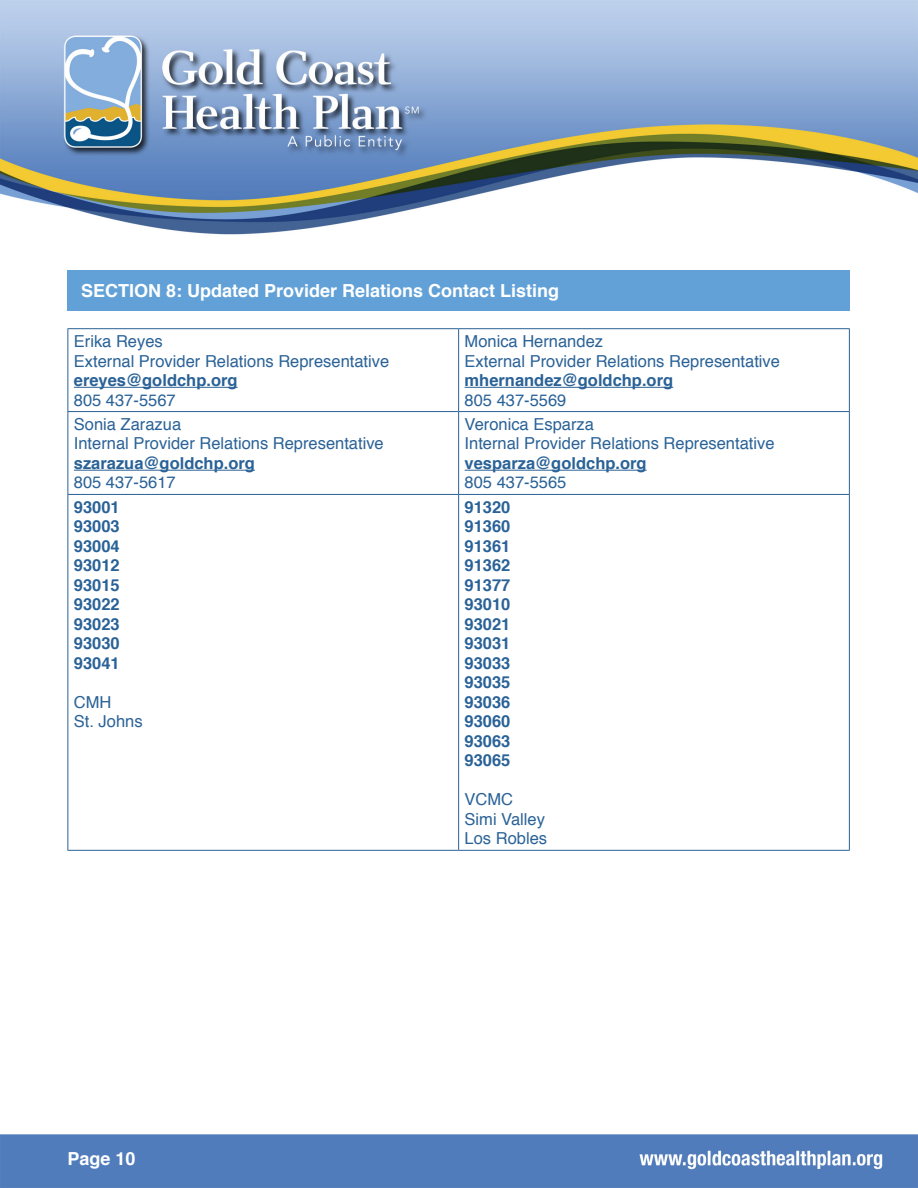
<style>
.page{position:relative;width:918px;height:1188px;background:#fff}
.page>*{position:absolute;margin:0;border:0;box-sizing:border-box;transform-origin:0 0}
.t1{font:700 18px "Helvetica";color:#fff}
.t2{font:16.5px "Helvetica";color:#2a6297}
.t3{font:700 16.5px "Helvetica";color:#2a6297}
</style>
<div class="page">
<img style="left:0;top:0;width:918px;height:1188px">
<hr style="left:68px;top:328px;width:391px;height:1px;background:#2a6297">
<hr style="left:68px;top:329px;width:1px;height:82px;background:#2a6297">
<hr style="left:459px;top:328px;width:391px;height:1px;background:#2a6297">
<hr style="left:458px;top:329px;width:1px;height:82px;background:#2a6297">
<hr style="left:849px;top:329px;width:1px;height:82px;background:#2a6297">
<hr style="left:68px;top:411px;width:391px;height:1px;background:#2a6297">
<hr style="left:68px;top:412px;width:1px;height:82px;background:#2a6297">
<hr style="left:459px;top:411px;width:391px;height:1px;background:#2a6297">
<hr style="left:458px;top:412px;width:1px;height:82px;background:#2a6297">
<hr style="left:849px;top:412px;width:1px;height:82px;background:#2a6297">
<hr style="left:68px;top:494px;width:391px;height:1px;background:#2a6297">
<hr style="left:68px;top:495px;width:1px;height:355px;background:#2a6297">
<hr style="left:459px;top:494px;width:391px;height:1px;background:#2a6297">
<hr style="left:458px;top:495px;width:1px;height:355px;background:#2a6297">
<hr style="left:849px;top:495px;width:1px;height:355px;background:#2a6297">
<hr style="left:68px;top:850px;width:391px;height:1px;background:#2a6297">
<hr style="left:459px;top:850px;width:391px;height:1px;background:#2a6297">
<hr style="left:74px;top:387px;width:164px;height:1px;background:#2a6297">
<hr style="left:465px;top:387px;width:208px;height:1px;background:#2a6297">
<hr style="left:74px;top:470px;width:181px;height:1px;background:#2a6297">
<hr style="left:465px;top:470px;width:182px;height:1px;background:#2a6297">
<div style="left:68px;top:270px;width:782px;height:40px;background:#61a1d7"></div>
<p class="t1" style="left:81px;top:276px;width:480px">SECTION 8: Updated Provider Relations Contact Listing</p>
<p class="t2" style="left:74px;top:329px;width:90px">Erika Reyes</p>
<p class="t2" style="left:74px;top:348px;width:317px">External Provider Relations Representative</p>
<p class="t3" style="left:74px;top:367px;width:165px">ereyes@goldchp.org</p>
<p class="t2" style="left:74px;top:387px;width:103px">805 437-5567</p>
<p class="t2" style="left:74px;top:411px;width:109px">Sonia Zarazua</p>
<p class="t2" style="left:74px;top:431px;width:311px">Internal Provider Relations Representative</p>
<p class="t3" style="left:74px;top:450px;width:183px">szarazua@goldchp.org</p>
<p class="t2" style="left:74px;top:470px;width:103px">805 437-5617</p>
<p class="t3" style="left:74px;top:494px;width:47px">93001</p>
<p class="t3" style="left:74px;top:513px;width:47px">93003</p>
<p class="t3" style="left:74px;top:533px;width:47px">93004</p>
<p class="t3" style="left:74px;top:552px;width:47px">93012</p>
<p class="t3" style="left:74px;top:572px;width:47px">93015</p>
<p class="t3" style="left:74px;top:591px;width:47px">93022</p>
<p class="t3" style="left:74px;top:611px;width:47px">93023</p>
<p class="t3" style="left:74px;top:630px;width:47px">93030</p>
<p class="t3" style="left:74px;top:650px;width:47px">93041</p>
<p class="t2" style="left:74px;top:689px;width:39px">CMH</p>
<p class="t2" style="left:74px;top:709px;width:70px">St. Johns</p>
<p class="t2" style="left:465px;top:329px;width:140px">Monica Hernandez</p>
<p class="t2" style="left:465px;top:348px;width:317px">External Provider Relations Representative</p>
<p class="t3" style="left:465px;top:367px;width:210px">mhernandez@goldchp.org</p>
<p class="t2" style="left:465px;top:387px;width:103px">805 437-5569</p>
<p class="t2" style="left:465px;top:411px;width:131px">Veronica Esparza</p>
<p class="t2" style="left:465px;top:431px;width:311px">Internal Provider Relations Representative</p>
<p class="t3" style="left:465px;top:450px;width:184px">vesparza@goldchp.org</p>
<p class="t2" style="left:465px;top:470px;width:103px">805 437-5565</p>
<p class="t3" style="left:465px;top:494px;width:47px">91320</p>
<p class="t3" style="left:465px;top:513px;width:47px">91360</p>
<p class="t3" style="left:465px;top:533px;width:47px">91361</p>
<p class="t3" style="left:465px;top:552px;width:47px">91362</p>
<p class="t3" style="left:465px;top:572px;width:47px">91377</p>
<p class="t3" style="left:465px;top:591px;width:47px">93010</p>
<p class="t3" style="left:465px;top:611px;width:47px">93021</p>
<p class="t3" style="left:465px;top:630px;width:47px">93031</p>
<p class="t3" style="left:465px;top:650px;width:47px">93033</p>
<p class="t3" style="left:465px;top:669px;width:47px">93035</p>
<p class="t3" style="left:465px;top:689px;width:47px">93036</p>
<p class="t3" style="left:465px;top:708px;width:47px">93060</p>
<p class="t3" style="left:465px;top:728px;width:47px">93063</p>
<p class="t3" style="left:465px;top:747px;width:47px">93065</p>
<p class="t2" style="left:465px;top:787px;width:50px">VCMC</p>
<p class="t2" style="left:465px;top:806px;width:82px">Simi Valley</p>
<p class="t2" style="left:465px;top:826px;width:84px">Los Robles</p>
<p class="t1" style="left:68px;top:1145px;width:70px">Page 10</p>
</div>
